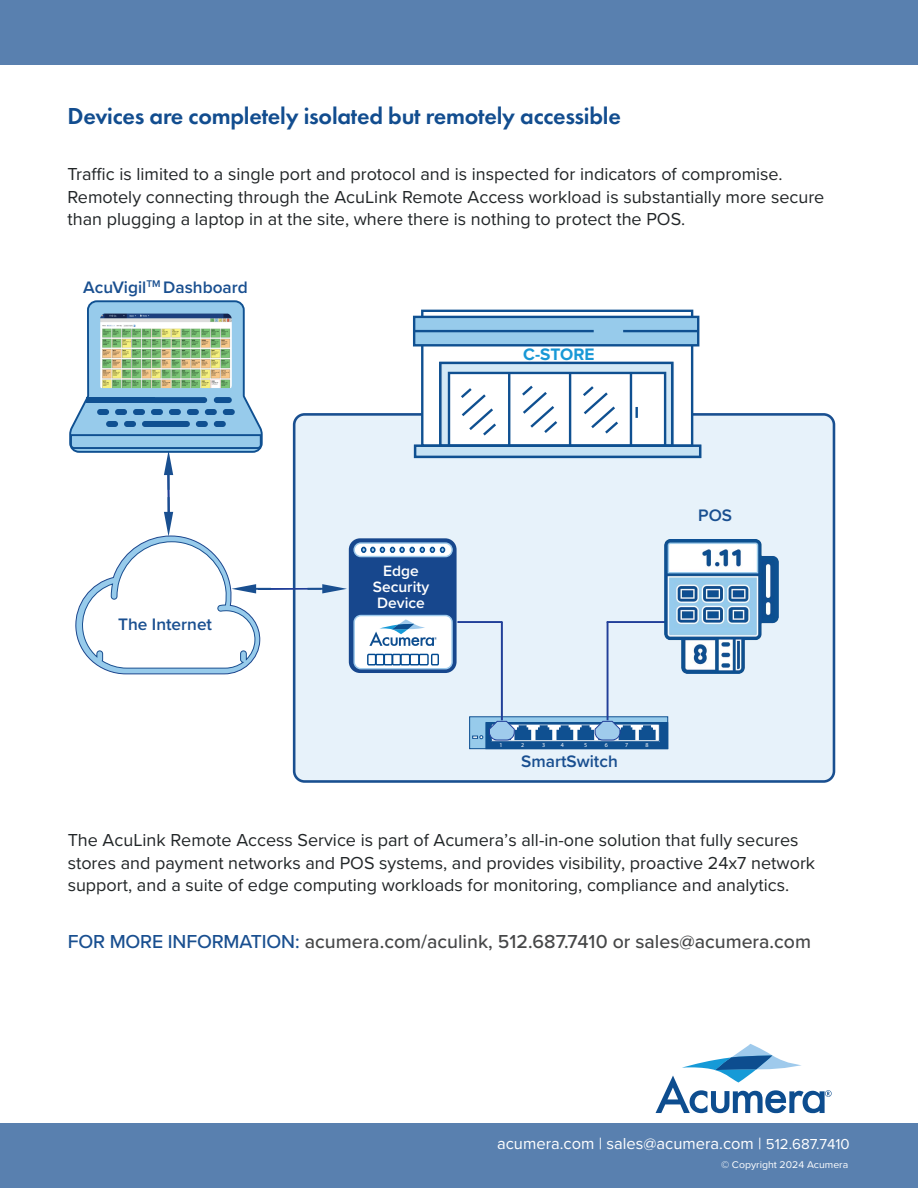
<style>
.page{position:relative;width:918px;height:1188px;background:#fff}
.page>*{position:absolute;margin:0;border:0;box-sizing:border-box;transform-origin:0 0}
.Heading_2{font:600 24px "Futura PT";letter-spacing:-.01em;color:#124d8f}
.Bullets{font:500 19.5px "Proxima Nova";color:#464748}
.Bullets-2{font:18px/22.5px "Proxima Nova";color:#222628}
.t1{font:600 17.25px "Proxima Nova";color:#194f90}
.t2{font:700 17.25px "Proxima Nova";letter-spacing:-.005em;color:#1898d6}
.Caps_Large{font:16.5px "Proxima Nova";color:#fff}
.t3{font:600 15.45px/15.5px "Proxima Nova";color:#fff;text-align:center}
.Caps_Large-2{font:10.05px "Proxima Nova";color:#fff;scale:1.04 1}
.t4{font:6px "Myriad Pro";color:#fff}
.s1{color:#194f90}
.s2{font-size:15px}
</style>
<div class="page">
<div style="left:294px;top:414px;width:540px;height:367px;background:#e7f2fa;border-radius:10px"></div>
<div style="left:293px;top:413px;width:542px;height:370px;border:3px solid #194f90;border-radius:10px"></div>
<div style="left:349px;top:538px;width:108px;height:135px;background:#17478d;border-radius:11px"></div>
<div style="left:354px;top:616px;width:98px;height:53px;background:#fff;border-radius:7px"></div>
<div style="left:353px;top:615px;width:100px;height:54px;border:1px solid #9fcbec;border-radius:7px"></div>
<svg style="left:369px;top:619px;width:68px;height:27px"></svg>
<div style="left:354px;top:543px;width:98px;height:14px;background:#fff;border-radius:7px"></div>
<div style="left:353px;top:542px;width:100px;height:15px;border:1px solid #9fcbec;border-radius:7px"></div>
<svg style="left:361px;top:547px;width:84px;height:6px"></svg>
<div style="left:431px;top:654px;width:8px;height:11px;border:1px solid #014990"></div>
<div style="left:419px;top:654px;width:10px;height:11px;border:1px solid #014990"></div>
<div style="left:400px;top:654px;width:10px;height:11px;border:1px solid #014990"></div>
<div style="left:375px;top:654px;width:10px;height:11px;border:1px solid #014990"></div>
<div style="left:384px;top:654px;width:9px;height:11px;border:1px solid #014990"></div>
<div style="left:367px;top:654px;width:9px;height:11px;border:1px solid #014990"></div>
<div style="left:409px;top:654px;width:11px;height:11px;border:1px solid #014990"></div>
<div style="left:392px;top:654px;width:9px;height:11px;border:1px solid #014990"></div>
<div style="left:422px;top:311px;width:270px;height:135px;background:#fff"></div>
<div style="left:421px;top:310px;width:272px;height:137px;border:2px solid #0f5091"></div>
<div style="left:414px;top:317px;width:284px;height:28px;background:#97cbeb"></div>
<div style="left:413px;top:316px;width:286px;height:31px;border:2px solid #0f5091"></div>
<svg style="left:443px;top:365px;width:227px;height:79px;background:#cce2f1"></svg>
<div style="left:449px;top:373px;width:216px;height:73px;background:#fff"></div>
<div style="left:448px;top:372px;width:218px;height:75px;border:2px solid #0f5091"></div>
<hr style="left:508px;top:373px;width:2px;height:73px;background:#0f5091">
<hr style="left:569px;top:373px;width:2px;height:73px;background:#0f5091">
<hr style="left:630px;top:373px;width:2px;height:73px;background:#0f5091">
<svg style="left:461px;top:388px;width:35px;height:48px"></svg>
<svg style="left:636px;top:407px;width:2px;height:11px"></svg>
<hr style="left:623px;top:330px;width:75px;height:2px;background:#0f5091">
<hr style="left:414px;top:330px;width:180px;height:2px;background:#0f5091">
<div style="left:415px;top:446px;width:285px;height:11px;background:#c6e2f3"></div>
<svg style="left:583px;top:386px;width:35px;height:48px"></svg>
<svg style="left:522px;top:385px;width:36px;height:48px"></svg>
<div style="left:439px;top:362px;width:234px;height:85px;border:2px solid #0f5091"></div>
<div style="left:414px;top:445px;width:287px;height:13px;border:2px solid #0f5091"></div>
<div style="left:258px;top:588px;width:63px;height:2px;border:1px solid #223f99"></div>
<svg style="left:308px;top:584px;width:39px;height:9px"></svg>
<svg style="left:69px;top:300px;width:202px;height:375px"></svg>
<div style="left:470px;top:717px;width:198px;height:32px;background:#97cbeb"></div>
<div style="left:469px;top:716px;width:199px;height:33px;border:1px solid #0f5091"></div>
<div style="left:486px;top:723px;width:182px;height:26px;background:#0f5091"></div>
<div style="left:485px;top:722px;width:183px;height:27px;border:1px solid #0f5091"></div>
<svg style="left:493px;top:726px;width:165px;height:14px"></svg>
<div style="left:491px;top:724px;width:169px;height:18px;border:1px solid #0f5091"></div>
<div style="left:515px;top:730px;width:16px;height:10px;background:#0f5091"></div>
<svg style="left:517px;top:725px;width:11px;height:5px"></svg>
<div style="left:639px;top:730px;width:16px;height:10px;background:#0f5091"></div>
<div style="left:639px;top:730px;width:17px;height:10px;border:1px solid #0f5091"></div>
<svg style="left:642px;top:725px;width:11px;height:5px"></svg>
<div style="left:619px;top:730px;width:16px;height:10px;background:#0f5091"></div>
<svg style="left:621px;top:725px;width:11px;height:5px"></svg>
<div style="left:598px;top:730px;width:17px;height:10px;border:1px solid #0f5091"></div>
<div style="left:578px;top:730px;width:16px;height:10px;background:#0f5091"></div>
<svg style="left:580px;top:725px;width:11px;height:5px"></svg>
<svg style="left:472px;top:735px;width:11px;height:4px"></svg>
<div style="left:536px;top:730px;width:16px;height:10px;background:#0f5091"></div>
<svg style="left:538px;top:725px;width:11px;height:5px"></svg>
<div style="left:557px;top:730px;width:16px;height:10px;background:#0f5091"></div>
<svg style="left:559px;top:725px;width:11px;height:5px"></svg>
<div style="left:607px;top:621px;width:72px;height:2px;border:1px solid #223f99"></div>
<div style="left:595px;top:721px;width:25px;height:19px;background:#9fcbec;border-radius:8px"></div>
<div style="left:595px;top:721px;width:25px;height:19px;border:1px solid #223f99;border-radius:8px"></div>
<div style="left:607px;top:622px;width:1px;height:98px;border:1px solid #223f99"></div>
<div style="left:501px;top:622px;width:2px;height:98px;border:1px solid #223f99"></div>
<div style="left:489px;top:721px;width:25px;height:19px;background:#9fcbec;border-radius:8px"></div>
<div style="left:489px;top:721px;width:26px;height:19px;border:1px solid #223f99;border-radius:8px"></div>
<div style="left:457px;top:621px;width:45px;height:2px;border:1px solid #223f99"></div>
<div style="left:0;top:0;width:918px;height:65px;background:#5980af"></div>
<svg style="left:656px;top:1044px;width:176px;height:69px"></svg>
<div style="left:0;top:1123px;width:918px;height:65px;background:#5980af"></div>
<img style="left:665px;top:540px;width:113px;height:134px">
<p class="Heading_2" style="left:68px;top:101px;width:555px">Devices are completely isolated but remotely accessible</p>
<p class="Bullets-2" style="left:68px;top:162px;width:758px">Traffic is limited to a single port and protocol and is inspected for indicators of compromise.<br>Remotely connecting through the AcuLink Remote Access workload is substantially more secure than plugging a laptop in at the site, where there is nothing to protect the POS.</p>
<p class="t1" style="left:83px;top:274px;width:166px">AcuVigil<sup>TM</sup> Dashboard</p>
<p class="t1" style="left:118px;top:611px;width:96px">The Internet</p>
<p class="t3" style="left:373px;top:563px;width:58px">Edge<br>Security<br>Device</p>
<p class="t2" style="left:523px;top:341px;width:73px">C-STORE</p>
<p class="t1" style="left:698px;top:502px;width:35px">POS</p>
<p class="t4" style="left:521px;top:741px;width:5px">2</p>
<p class="t4" style="left:561px;top:741px;width:5px">4</p>
<p class="t4" style="left:605px;top:741px;width:5px">6</p>
<p class="t4" style="left:584px;top:741px;width:5px">5</p>
<p class="t4" style="left:625px;top:741px;width:5px">7</p>
<p class="t4" style="left:646px;top:741px;width:5px">8</p>
<p class="t1" style="left:521px;top:748px;width:98px">SmartSwitch</p>
<p class="t4" style="left:500px;top:741px;width:5px">1</p>
<p class="t4" style="left:542px;top:741px;width:5px">3</p>
<p class="Bullets-2" style="left:68px;top:828px;width:749px">The AcuLink Remote Access Service is part of Acumera’s all-in-one solution that fully secures stores and payment networks and POS systems, and provides visibility, proactive 24x7 network support, and a suite of edge computing workloads for monitoring, compliance and analytics.</p>
<p class="Bullets" style="left:68px;top:927px;width:745px"><span class="s1">FOR MORE INFORMATION:</span> acumera.com/aculink, 512.687.7410 or sales@acumera.com</p>
<p class="Caps_Large" style="left:497px;top:1132px;width:354px">acumera.com | sales@acumera.com | <span class="s2">512.687.7410</span></p>
<p class="Caps_Large-2" style="left:721px;top:1157px;width:124px">© Copyright 2024 Acumera</p>
</div>
